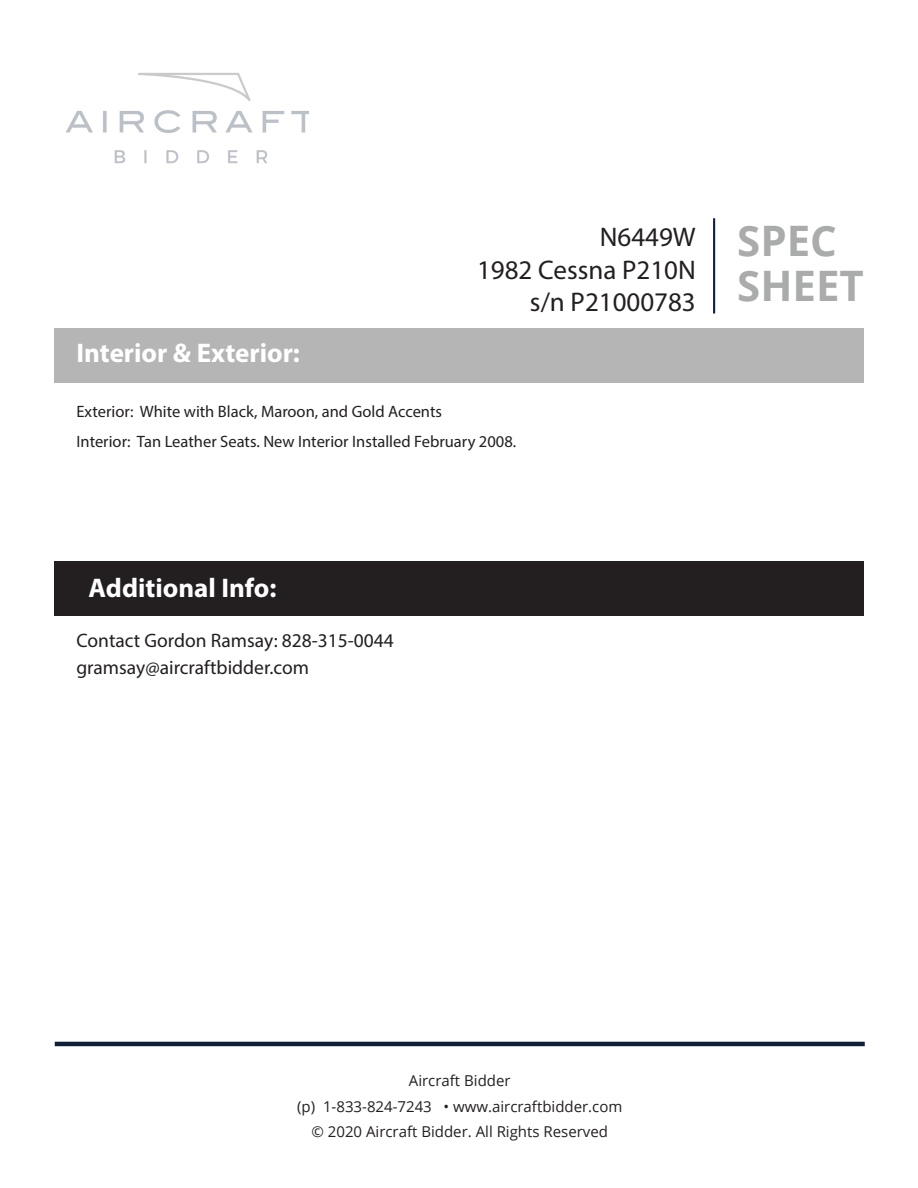
<style>
.page{position:relative;width:918px;height:1188px;background:#fff}
.page>*{position:absolute;margin:0;border:0;box-sizing:border-box;transform-origin:0 0}
.t1{font:700 42px/45.2px "Open Sans";color:#aaabab}
.t2{font:700 27px "Myriad Pro";color:#fff}
.t3{font:27px/32.4px "Myriad Pro";color:#231f20;text-align:right}
.t4{font:19.5px "Myriad Pro";color:#231f20}
.t5{font:16.5px "Myriad Pro";color:#231f20}
.t6{font:15px/25.5px "Open Sans";color:#231f20;text-align:center}
</style>
<div class="page">
<div style="left:55px;top:562px;width:809px;height:54px;background:#231f20"></div>
<div style="left:54px;top:329px;width:810px;height:54px;background:#b5b5b6"></div>
<img style="left:66px;top:73px;width:243px;height:91px">
<hr style="left:55px;top:1042px;width:810px;height:4px;background:#101f37">
<hr style="left:713px;top:218px;width:2px;height:96px;background:#101f37">
<p class="t2" style="left:76px;top:335px;width:225px">Interior &amp; Exterior:</p>
<h2 class="t3" style="left:477px;top:221px;width:220px">N6449W<br>1982 Cessna P210N s/n P21000783</h2>
<h1 class="t1" style="left:737px;top:217px;width:128px">SPEC<br>SHEET</h1>
<p class="t5" style="left:76px;top:401px;width:367px">Exterior: White with Black, Maroon, and Gold Accents</p>
<p class="t5" style="left:76px;top:431px;width:441px">Interior: Tan Leather Seats. New Interior Installed February 2008.</p>
<p class="t2" style="left:89px;top:571px;width:189px">Additional Info:</p>
<p class="t4" style="left:76px;top:629px;width:319px">Contact Gordon Ramsay: 828-315-0044</p>
<p class="t4" style="left:76px;top:656px;width:234px">gramsay@aircraftbidder.com</p>
<p class="t6" style="left:297px;top:1068px;width:327px">Aircraft Bidder<br>(p) 1-833-824-7243 • www.aircraftbidder.com © 2020 Aircraft Bidder. All Rights Reserved</p>
</div>
